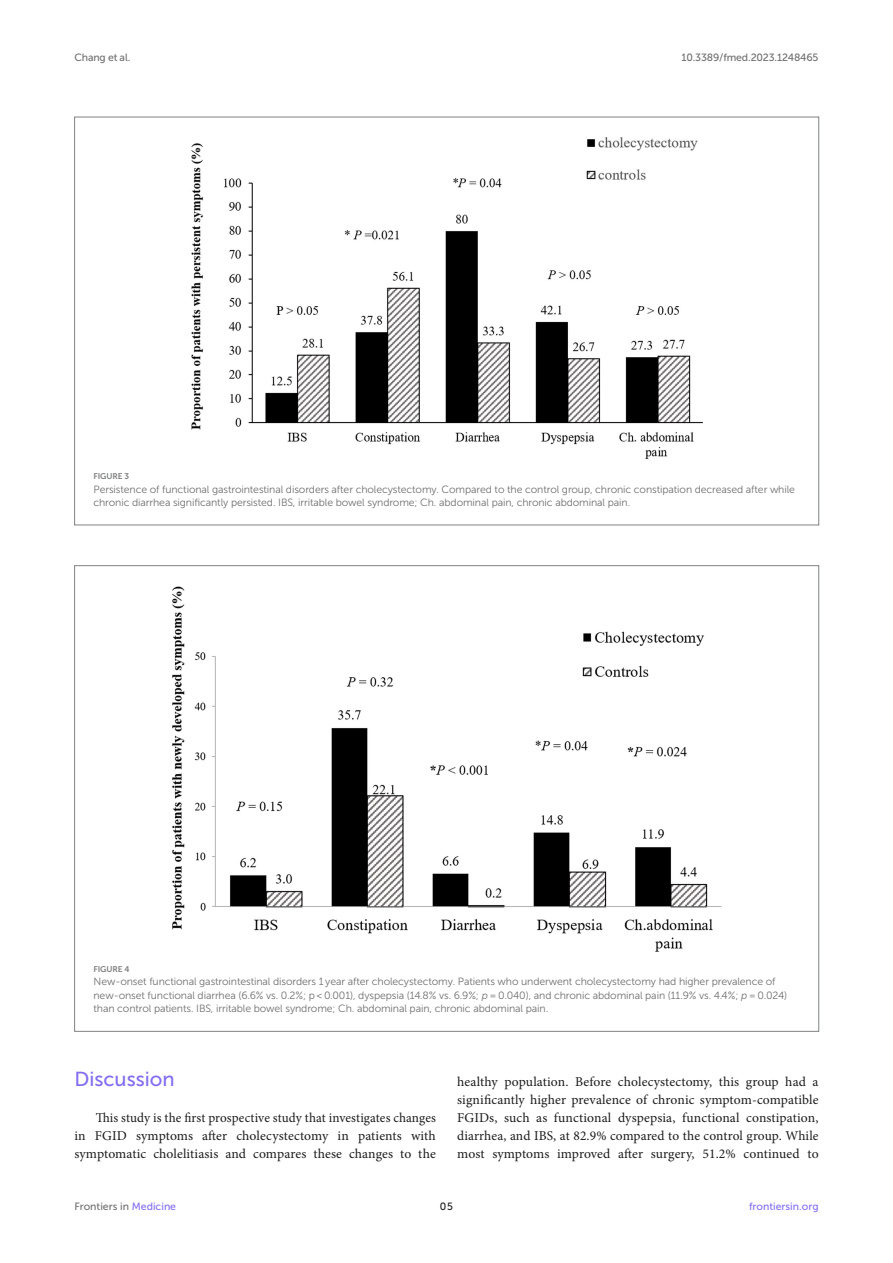
<style>
.page{position:relative;width:893px;height:1263px;background:#fff}
.page>*{position:absolute;margin:0;border:0;box-sizing:border-box;transform-origin:0 0}
.HEAD_1{font:20.25px "Museo Sans 500";color:#856df0}
.TEXT_FLUSH{font:13.5px/18px "Minion Pro";letter-spacing:.005em;color:#1b1c1b;text-align:justify}
.FIG_LEG{font:10.5px/13.5px "Museo Sans 300";letter-spacing:-.01em;color:#706f70}
.t1{font:10.5px "Museo Sans 500";letter-spacing:-.015em;color:#706f70}
.t2{font:10.5px "Museo Sans 500";color:#856df0}
.t3{font:10.5px "Museo Sans 500";color:#1b1c1b}
.FIG_HD{font:8.25px "Museo Sans 700";letter-spacing:-.01em;color:#7e7f7f}
.s1{font-style:italic}
.s2{color:#856df0}
</style>
<div class="page">
<img style="left:191px;top:137px;width:512px;height:322px">
<img style="left:172px;top:586px;width:550px;height:366px">
<p class="t1" style="left:74px;top:51px;width:57px">Chang et al.</p>
<p class="t1" style="left:681px;top:51px;width:139px">10.3389/fmed.2023.1248465</p>
<p class="FIG_HD" style="left:94px;top:472px;width:37px">FIGURE 3</p>
<p class="FIG_LEG" style="left:94px;top:482px;width:703px">Persistence of functional gastrointestinal disorders after cholecystectomy. Compared to the control group, chronic constipation decreased after while chronic diarrhea significantly persisted. IBS, irritable bowel syndrome; Ch. abdominal pain, chronic abdominal pain.</p>
<p class="FIG_HD" style="left:94px;top:964px;width:37px">FIGURE 4</p>
<p class="FIG_LEG" style="left:94px;top:975px;width:695px">New-onset functional gastrointestinal disorders 1 year after cholecystectomy. Patients who underwent cholecystectomy had higher prevalence of new-onset functional diarrhea (6.6% vs. 0.2%; p &lt; 0.001), dyspepsia (14.8% vs. 6.9%; <span class="s1">p</span> = 0.040), and chronic abdominal pain (11.9% vs. 4.4%; <span class="s1">p</span> = 0.024) than control patients. IBS, irritable bowel syndrome; Ch. abdominal pain, chronic abdominal pain.</p>
<p class="HEAD_1" style="left:74px;top:1068px;width:102px">Discussion</p>
<p class="TEXT_FLUSH" style="left:74px;top:1109px;width:363px;text-indent:21px">This study is the first prospective study that investigates changes in FGID symptoms after cholecystectomy in patients with symptomatic cholelitiasis and compares these changes to the</p>
<p class="TEXT_FLUSH" style="left:457px;top:1073px;width:363px">healthy population. Before cholecystectomy, this group had a significantly higher prevalence of chronic symptom-compatible FGIDs, such as functional dyspepsia, functional constipation, diarrhea, and IBS, at 82.9% compared to the control group. While most symptoms improved after surgery, 51.2% continued to</p>
<p class="t1" style="left:74px;top:1200px;width:103px">Frontiers in <span class="s2">Medicine</span></p>
<p class="t3" style="left:440px;top:1200px;width:14px">05</p>
<p class="t2" style="left:749px;top:1200px;width:71px">frontiersin.org</p>
</div>
